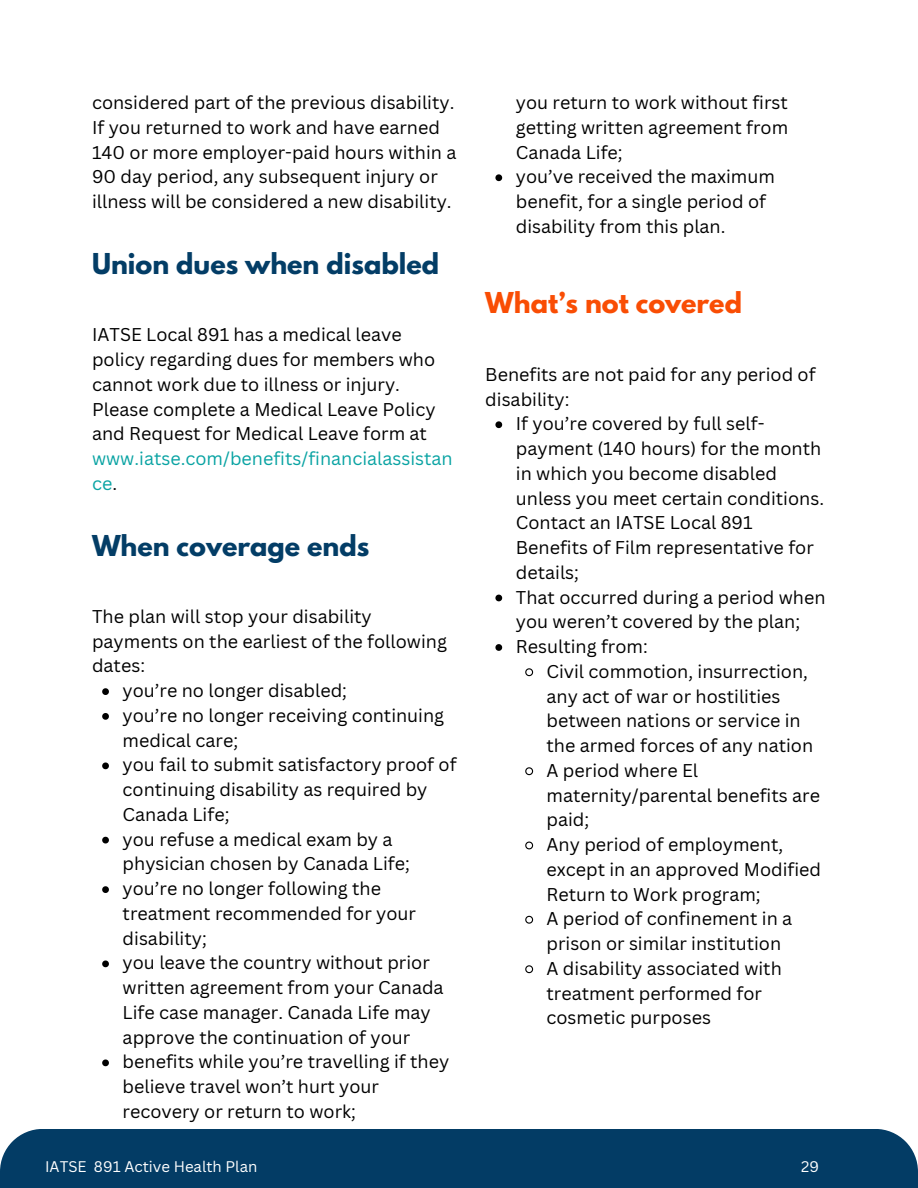
<style>
.page{position:relative;width:918px;height:1188px;background:#fff}
.page>*{position:absolute;margin:0;border:0;box-sizing:border-box;transform-origin:0 0}
.t1{font:700 25.5px "League Spartan";color:#033d66}
.t2{font:700 25.5px "League Spartan";color:#f94d04}
.t3{font:18px/24.8px "Canva Sans";color:#000}
.t4{font:18px/24.8px "Canva Sans";color:#09a3a3}
.t5{font:15px "Canva Sans";color:#fff}
.s1{color:#000}
</style>
<div class="page">
<div style="left:0;top:1129px;width:918px;height:59px;background:#033c65"></div>
<svg style="left:102px;top:688px;width:7px;height:7px"></svg>
<svg style="left:102px;top:713px;width:7px;height:7px"></svg>
<svg style="left:102px;top:762px;width:7px;height:7px"></svg>
<svg style="left:102px;top:837px;width:7px;height:6px"></svg>
<svg style="left:102px;top:886px;width:7px;height:7px"></svg>
<svg style="left:102px;top:960px;width:7px;height:7px"></svg>
<svg style="left:102px;top:1059px;width:7px;height:7px"></svg>
<svg style="left:495px;top:174px;width:7px;height:7px"></svg>
<svg style="left:495px;top:421px;width:7px;height:7px"></svg>
<svg style="left:495px;top:595px;width:7px;height:6px"></svg>
<svg style="left:495px;top:644px;width:7px;height:7px"></svg>
<svg style="left:525px;top:668px;width:9px;height:9px"></svg>
<svg style="left:525px;top:767px;width:9px;height:9px"></svg>
<svg style="left:525px;top:841px;width:9px;height:9px"></svg>
<svg style="left:525px;top:915px;width:9px;height:9px"></svg>
<svg style="left:525px;top:965px;width:9px;height:9px"></svg>
<p class="t3" style="left:92px;top:90px;width:366px">considered part of the previous disability.<br>If you returned to work and have earned 140 or more employer-paid hours within a 90 day period, any subsequent injury or illness will be considered a new disability.</p>
<p class="t3" style="left:516px;top:90px;width:274px">you return to work without first getting written agreement from<br>Canada Life;<br>you’ve received the maximum benefit, for a single period of disability from this plan.</p>
<h1 class="t1" style="left:92px;top:251px;width:349px">Union dues when disabled</h1>
<p class="t3" style="left:92px;top:322px;width:345px">IATSE Local 891 has a medical leave policy regarding dues for members who cannot work due to illness or injury.<br>Please complete a Medical Leave Policy and Request for Medical Leave form at</p>
<p class="t4" style="left:92px;top:446px;width:362px">www.iatse.com/benefits/financialassistan ce<span class="s1">.</span></p>
<h1 class="t1" style="left:92px;top:533px;width:279px">When coverage ends</h1>
<p class="t3" style="left:92px;top:604px;width:281px">The plan will stop your disability</p>
<p class="t3" style="left:92px;top:628px;width:356px">payments on the earliest of the following</p>
<p class="t3" style="left:92px;top:653px;width:55px">dates:</p>
<p class="t3" style="left:123px;top:678px;width:226px">you’re no longer disabled;</p>
<p class="t3" style="left:123px;top:703px;width:323px">you’re no longer receiving continuing</p>
<p class="t3" style="left:123px;top:727px;width:117px">medical care;</p>
<p class="t3" style="left:123px;top:752px;width:335px">you fail to submit satisfactory proof of</p>
<p class="t3" style="left:123px;top:777px;width:306px">continuing disability as required by</p>
<p class="t3" style="left:123px;top:802px;width:108px">Canada Life;</p>
<p class="t3" style="left:123px;top:826px;width:271px">you refuse a medical exam by a</p>
<p class="t3" style="left:123px;top:851px;width:289px">physician chosen by Canada Life;</p>
<p class="t3" style="left:123px;top:876px;width:260px">you’re no longer following the</p>
<p class="t3" style="left:123px;top:901px;width:295px">treatment recommended for your</p>
<p class="t3" style="left:123px;top:925px;width:86px">disability;</p>
<p class="t3" style="left:123px;top:950px;width:309px">you leave the country without prior</p>
<p class="t3" style="left:123px;top:975px;width:323px">written agreement from your Canada</p>
<p class="t3" style="left:123px;top:1000px;width:310px">Life case manager. Canada Life may</p>
<p class="t3" style="left:123px;top:1024px;width:289px">approve the continuation of your</p>
<p class="t3" style="left:123px;top:1049px;width:328px">benefits while you’re travelling if they</p>
<p class="t3" style="left:123px;top:1074px;width:258px">believe travel won’t hurt your</p>
<p class="t3" style="left:123px;top:1099px;width:235px">recovery or return to work;</p>
<h1 class="t2" style="left:485px;top:290px;width:258px">What’s not covered</h1>
<p class="t3" style="left:485px;top:362px;width:332px">Benefits are not paid for any period of</p>
<p class="t3" style="left:485px;top:386px;width:86px">disability:</p>
<p class="t3" style="left:516px;top:411px;width:250px">If you’re covered by full self-</p>
<p class="t3" style="left:516px;top:436px;width:307px">payment (140 hours) for the month</p>
<p class="t3" style="left:516px;top:461px;width:263px">in which you become disabled</p>
<p class="t3" style="left:516px;top:485px;width:310px">unless you meet certain conditions.</p>
<p class="t3" style="left:516px;top:510px;width:238px">Contact an IATSE Local 891</p>
<p class="t3" style="left:516px;top:535px;width:300px">Benefits of Film representative for</p>
<p class="t3" style="left:516px;top:560px;width:65px">details;</p>
<p class="t3" style="left:516px;top:584px;width:311px">That occurred during a period when</p>
<p class="t3" style="left:516px;top:609px;width:286px">you weren’t covered by the plan;</p>
<p class="t3" style="left:516px;top:634px;width:133px">Resulting from:</p>
<p class="t3" style="left:546px;top:659px;width:263px">Civil commotion, insurrection,</p>
<p class="t3" style="left:546px;top:683px;width:236px">any act of war or hostilities</p>
<p class="t3" style="left:546px;top:708px;width:256px">between nations or service in</p>
<p class="t3" style="left:546px;top:733px;width:268px">the armed forces of any nation</p>
<p class="t3" style="left:546px;top:758px;width:153px">A period where El</p>
<p class="t3" style="left:546px;top:782px;width:275px">maternity/parental benefits are</p>
<p class="t3" style="left:546px;top:807px;width:44px">paid;</p>
<p class="t3" style="left:546px;top:832px;width:238px">Any period of employment,</p>
<p class="t3" style="left:546px;top:857px;width:276px">except in an approved Modified</p>
<p class="t3" style="left:546px;top:881px;width:216px">Return to Work program;</p>
<p class="t3" style="left:546px;top:906px;width:247px">A period of confinement in a</p>
<p class="t3" style="left:546px;top:931px;width:236px">prison or similar institution</p>
<p class="t3" style="left:546px;top:956px;width:237px">A disability associated with</p>
<p class="t3" style="left:546px;top:980px;width:217px">treatment performed for</p>
<p class="t3" style="left:546px;top:1005px;width:166px">cosmetic purposes</p>
<p class="t5" style="left:45px;top:1156px;width:214px">IATSE 891 Active Health Plan</p>
<p class="t5" style="left:801px;top:1156px;width:19px">29</p>
</div>
